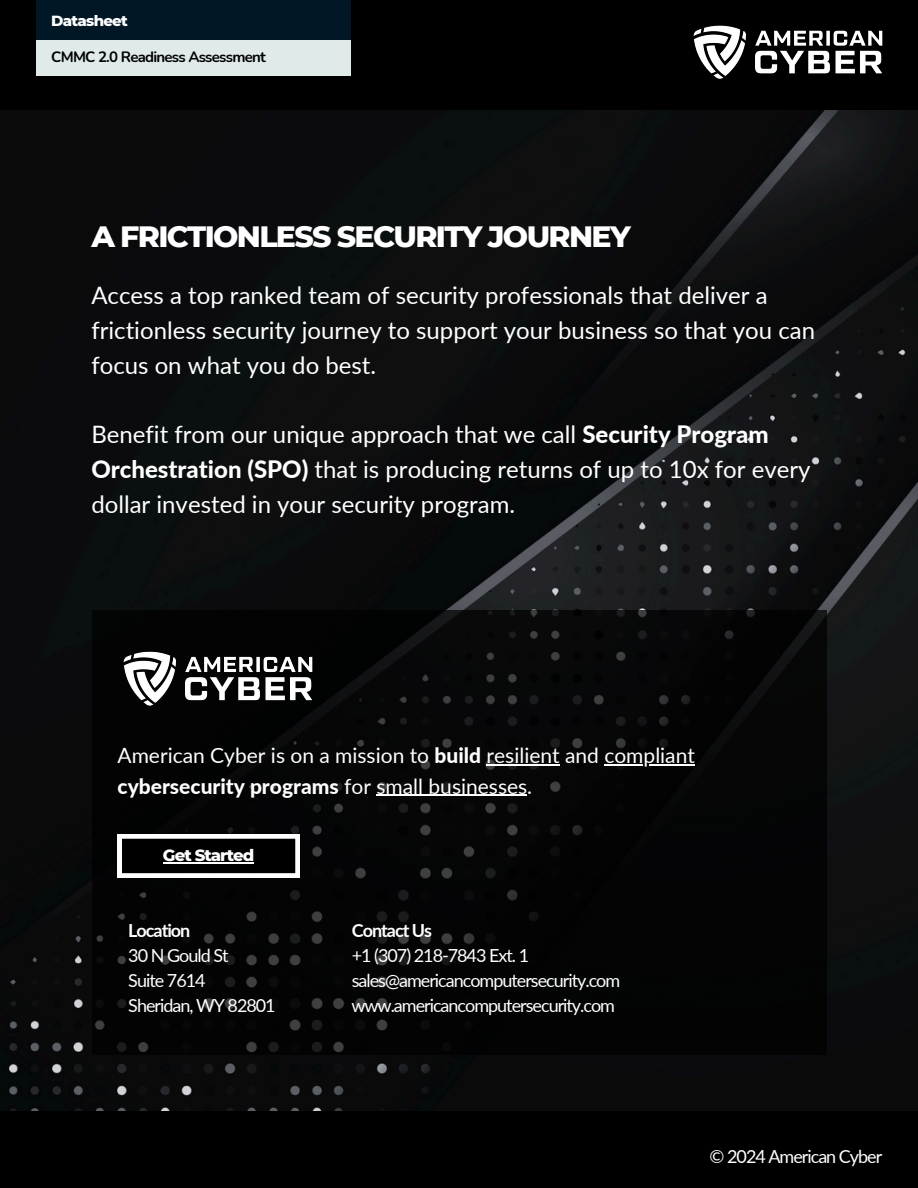
<style>
.page{position:relative;width:918px;height:1188px;background:#fff}
.page>*{position:absolute;margin:0;border:0;box-sizing:border-box;transform-origin:0 0}
.t1{font:800 30px "Montserrat";letter-spacing:-.055em;color:#fff}
.t2{font:24px/34.8px "Lato";color:#fff}
.t3{font:21px "Lato";color:#fff}
.t4{font:800 21px "Lato";color:#fff}
.t5{font:18px/24.8px "Lato";letter-spacing:-.055em;color:#fff}
.t6{font:800 16.5px "Montserrat";letter-spacing:-.055em;color:#fff}
.t7{font:700 15px "Nunito";letter-spacing:-.05em;color:#000}
.t8{font:800 15px "Montserrat";letter-spacing:-.05em;color:#fff}
.s1{font-weight:800}
.s2{font-weight:400}
.s3{font-weight:700}
</style>
<div class="page">
<img style="left:0;top:110px;width:918px;height:1001px">
<div style="left:0;top:1111px;width:918px;height:77px;background:#000"></div>
<div style="left:93px;top:610px;width:734px;height:444px;background:#000"></div>
<svg style="left:118px;top:834px;width:182px;height:44px"></svg>
<hr style="left:163px;top:862px;width:90px;height:1px;background:#fff">
<img style="left:123px;top:651px;width:198px;height:62px">
<hr style="left:487px;top:764px;width:73px;height:1px;background:#fff">
<hr style="left:604px;top:764px;width:91px;height:1px;background:#fff">
<hr style="left:376px;top:795px;width:151px;height:1px;background:#fff">
<div style="left:0;top:0;width:918px;height:110px;background:#000"></div>
<img style="left:693px;top:25px;width:190px;height:54px">
<div style="left:36px;top:0;width:315px;height:40px;background:#011725"></div>
<div style="left:36px;top:40px;width:315px;height:36px;background:#dfeae9"></div>
<h5 class="t8" style="left:51px;top:11px;width:78px">Datasheet</h5>
<p class="t7" style="left:51px;top:47px;width:216px">CMMC 2.0 Readiness Assessment</p>
<p class="t1" style="left:91px;top:218px;width:541px">A FRICTIONLESS SECURITY JOURNEY</p>
<p class="t2" style="left:91px;top:277px;width:725px">Access a top ranked team of security professionals that deliver a frictionless security journey to support your business so that you can focus on what you do best.</p>
<p class="t2" style="left:91px;top:417px;width:721px">Benefit from our unique approach that we call <span class="s1">Security Program<br>Orchestration (SPO)</span> that is producing returns of up to 10x for every dollar invested in your security program.</p>
<p class="t3" style="left:118px;top:742px;width:579px">American Cyber is on a mission to <span class="s1">build</span> resilient and compliant</p>
<h3 class="t4" style="left:118px;top:773px;width:416px">cybersecurity programs <span class="s2">for small businesses.</span></h3>
<h2 class="t6" style="left:163px;top:845px;width:93px">Get Started</h2>
<h5 class="t5" style="left:128px;top:918px;width:149px"><span class="s3">Location<br></span>30 N Gould St<br>Suite 7614<br>Sheridan, WY 82801</h5>
<h4 class="t5" style="left:352px;top:918px;width:270px"><span class="s3">Contact Us<br></span>+1 (307) 218-7843 Ext. 1 sales@americancomputersecurity.com</h4>
<h5 class="t5" style="left:351px;top:992px;width:265px">www.americancomputersecurity.com</h5>
<h1 class="t5" style="left:710px;top:1143px;width:174px">© 2024 American Cyber</h1>
</div>
